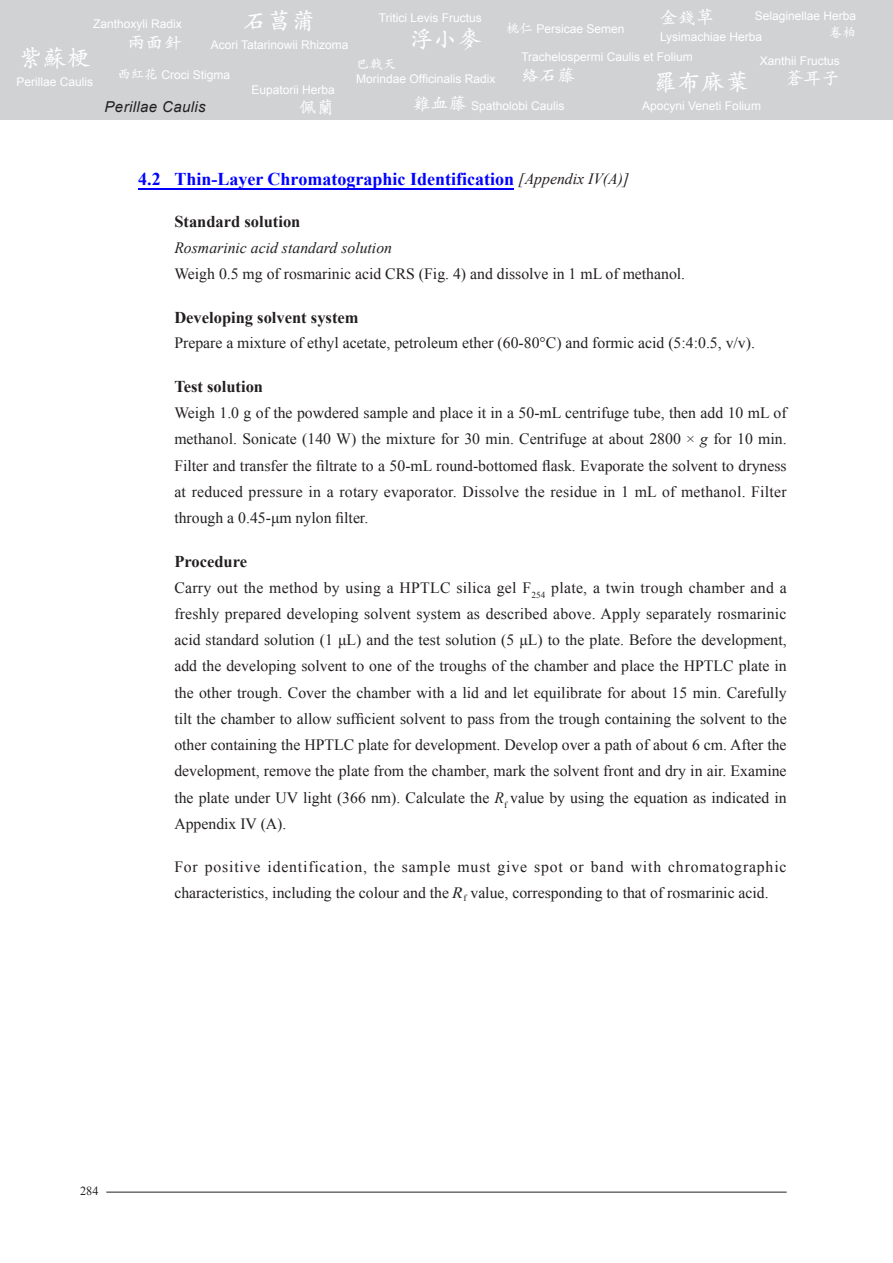
<style>
.page{position:relative;width:893px;height:1263px;background:#fff}
.page>*{position:absolute;margin:0;border:0;box-sizing:border-box;transform-origin:0 0}
.t1{font:600 24px "M Kai HK";color:#fff}
.t2{font:700 18px "Times New Roman";color:#00f}
.t3{font:600 18px "M Kai HK";color:#fff}
.t4{font:700 16.5px "Times New Roman";color:#231f20}
.t5{font:15.75px/26.2px "Times New Roman";color:#231f20}
.t6{font:15.75px "Times New Roman";letter-spacing:.045em;color:#231f20}
.t7{font:italic 15px "Arial";letter-spacing:.025em;color:#231f20}
.t8{font:600 13.5px "M Kai HK";color:#fff}
.t9{font:12.3px "Times New Roman";color:#231f20}
.t10{font:12px "Arial";color:#fff}
.t11{font:9.15px "Times New Roman";color:#231f20}
.s1{font-family:"M Kai HK";font-weight:600;font-size:13.5px}
.s2{font-family:"M Kai HK";font-weight:600;font-size:18px}
.s3{font-weight:400;font-style:italic;font-size:15.75px;color:#231f20}
.s4{font-style:italic}
</style>
<div class="page">
<div style="left:0;top:0;width:893px;height:119px;background:#d1d2d4"></div>
<hr style="left:106px;top:1192px;width:681px;height:1px;background:#231f20">
<hr style="left:138px;top:188px;width:376px;height:2px;background:#00f">
<p class="t1" style="left:244px;top:4px;width:73px">石菖蒲</p>
<p class="t10" style="left:211px;top:37px;width:139px">Acori Tatarinowii Rhizoma</p>
<p class="t10" style="left:93px;top:16px;width:90px">Zanthoxyli Radix</p>
<p class="t3" style="left:128px;top:30px;width:55px">兩面針</p>
<p class="t1" style="left:19px;top:41px;width:73px">紫蘇梗</p>
<p class="t10" style="left:16px;top:74px;width:78px">Perillae Caulis</p>
<p class="t10" style="left:117px;top:67px;width:114px"><span class="s1">西紅花</span> Croci Stigma</p>
<p class="t10" style="left:252px;top:82px;width:85px">Eupatorii Herba</p>
<p class="t3" style="left:299px;top:95px;width:37px">佩蘭</p>
<p class="t7" style="left:105px;top:97px;width:103px">Perillae Caulis</p>
<p class="t10" style="left:379px;top:10px;width:104px">Tritici Levis Fructus</p>
<p class="t1" style="left:410px;top:22px;width:73px">浮小麥</p>
<p class="t10" style="left:506px;top:21px;width:120px"><span class="s1">桃仁</span> Persicae Semen</p>
<p class="t3" style="left:660px;top:5px;width:55px">金錢草</p>
<p class="t10" style="left:660px;top:29px;width:104px">Lysimachiae Herba</p>
<p class="t10" style="left:755px;top:8px;width:103px">Selaginellae Herba</p>
<p class="t8" style="left:829px;top:23px;width:28px">卷柏</p>
<p class="t10" style="left:521px;top:49px;width:173px">Trachelospermi Caulis et Folium</p>
<p class="t3" style="left:521px;top:63px;width:55px">絡石藤</p>
<p class="t10" style="left:760px;top:52px;width:82px">Xanthii Fructus</p>
<p class="t3" style="left:786px;top:66px;width:55px">蒼耳子</p>
<p class="t8" style="left:356px;top:54px;width:42px">巴戟天</p>
<p class="t10" style="left:356px;top:71px;width:141px">Morindae Officinalis Radix</p>
<p class="t1" style="left:654px;top:65px;width:97px">羅布麻葉</p>
<p class="t10" style="left:642px;top:98px;width:120px">Apocyni Veneti Folium</p>
<p class="t10" style="left:413px;top:98px;width:153px"><span class="s2">雞血藤</span> Spatholobi Caulis</p>
<p class="t2" style="left:138px;top:167px;width:492px">4.2 Thin-Layer Chromatographic Identification <span class="s3">[Appendix IV(A)]</span></p>
<p class="t4" style="left:174px;top:210px;width:128px">Standard solution</p>
<p class="t5" style="left:174px;top:235px;width:512px"><span class="s4">Rosmarinic acid standard solution<br></span>Weigh 0.5 mg of rosmarinic acid CRS (Fig. 4) and dissolve in 1 mL of methanol.</p>
<p class="t4" style="left:174px;top:306px;width:186px">Developing solvent system</p>
<p class="t5" style="left:174px;top:330px;width:582px">Prepare a mixture of ethyl acetate, petroleum ether (60-80°C) and formic acid (5:4:0.5, v/v).</p>
<p class="t4" style="left:174px;top:375px;width:90px">Test solution</p>
<p class="t5" style="left:174px;top:399px;width:614px;text-align:justify">Weigh 1.0 g of the powdered sample and place it in a 50-mL centrifuge tube, then add 10 mL of methanol. Sonicate (140 W) the mixture for 30 min. Centrifuge at about 2800 × <span class="s4">g</span> for 10 min.<br>Filter and transfer the filtrate to a 50-mL round-bottomed flask. Evaporate the solvent to dryness at reduced pressure in a rotary evaporator. Dissolve the residue in 1 mL of methanol. Filter through a 0.45-μm nylon filter.</p>
<p class="t4" style="left:174px;top:550px;width:74px">Procedure</p>
<p class="t5" style="left:174px;top:574px;width:614px;text-align:justify">Carry out the method by using a HPTLC silica gel F<sub>254</sub> plate, a twin trough chamber and a freshly prepared developing solvent system as described above. Apply separately rosmarinic acid standard solution (1 μL) and the test solution (5 μL) to the plate. Before the development, add the developing solvent to one of the troughs of the chamber and place the HPTLC plate in the other trough. Cover the chamber with a lid and let equilibrate for about 15 min. Carefully tilt the chamber to allow sufficient solvent to pass from the trough containing the solvent to the other containing the HPTLC plate for development. Develop over a path of about 6 cm. After the development, remove the plate from the chamber, mark the solvent front and dry in air. Examine the plate under UV light (366 nm). Calculate the <span class="s4">R</span><sub>f</sub> value by using the equation as indicated in Appendix IV (A).</p>
<p class="t6" style="left:265px;top:856px;width:428px">identification, the sample must give spots or bands with chr</p>
<p class="t11" style="left:463px;top:894px;width:5px">f</p>
<p class="t5" style="left:174px;top:853px;width:614px">For positive identification, the sample must give spot or band with chromatographic characteristics, including the colour and the <span class="s4">R</span><sub>f</sub> value, corresponding to that of rosmarinic acid.</p>
<p class="t5" style="left:634px;top:880px;width:145px">ose of rosmarinic acid.</p>
<p class="t9" style="left:80px;top:1182px;width:20px">284</p>
</div>
